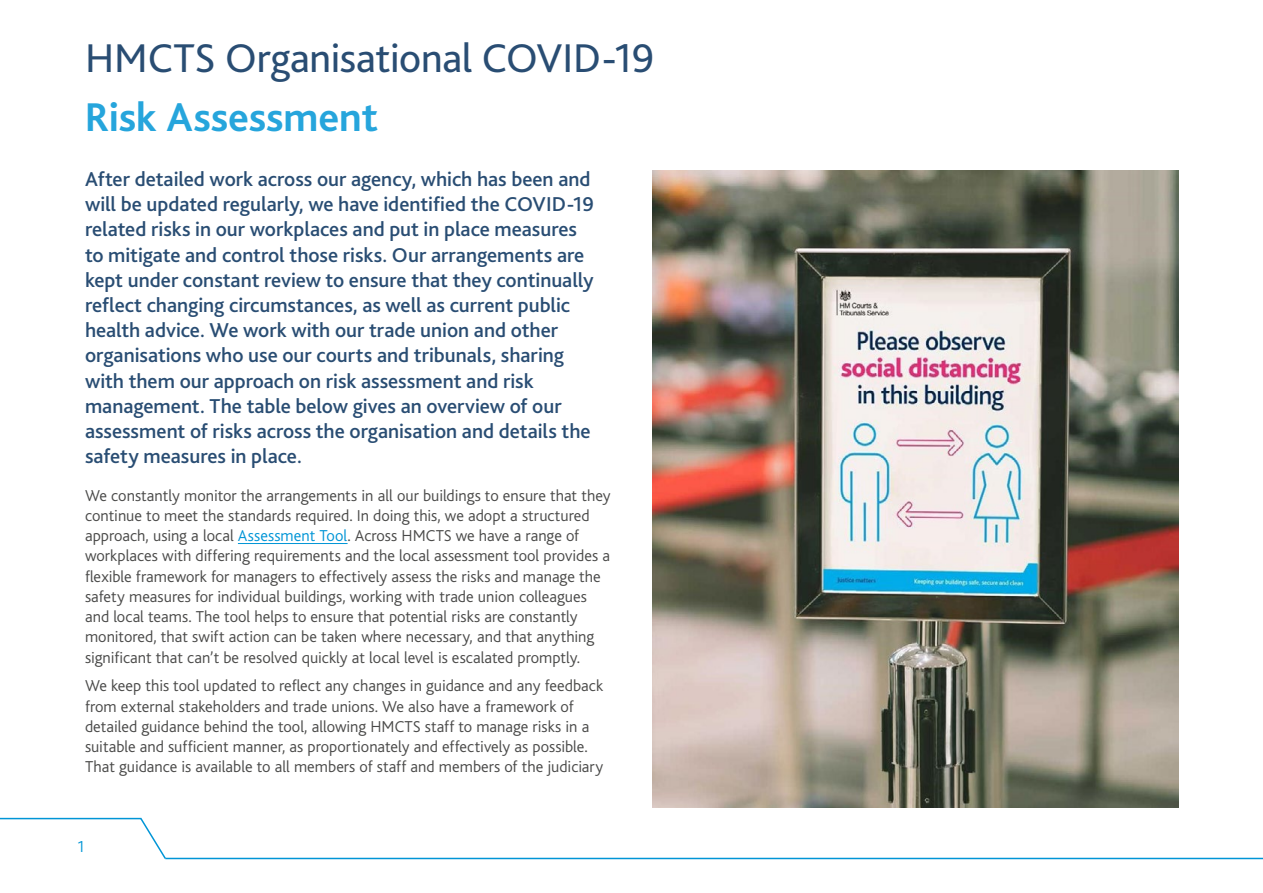
<style>
.page{position:relative;width:1263px;height:893px;background:#fff}
.page>*{position:absolute;margin:0;border:0;box-sizing:border-box;transform-origin:0 0}
.Body_text{font:42px "Bliss";letter-spacing:-.01em;color:#294d73}
.Body_text-2{font:700 42px "Bliss";letter-spacing:-.005em;color:#26a5dc}
.Body_text-3{font:500 21px/25.2px "Bliss";color:#294d73}
.Body_text-4{font:300 16.5px/20.2px "Bliss";color:#4a4a49}
.t1{font:300 16.5px "Bliss";color:#0095d6}
.s1{color:#0095d6}
</style>
<div class="page">
<hr style="left:238px;top:543px;width:110px;height:1px;background:#0095d6">
<img style="left:653px;top:170px;width:526px;height:638px">
<svg style="left:0;top:817px;width:167px;height:43px"></svg>
<hr style="left:165px;top:858px;width:1098px;height:1px;background:#0095d6">
<p class="Body_text" style="left:85px;top:32px;width:571px">HMCTS Organisational COVID-19</p>
<p class="Body_text-2" style="left:85px;top:96px;width:294px">Risk Assessment</p>
<p class="Body_text-3" style="left:85px;top:166px;width:510px">After detailed work across our agency, which has been and will be updated regularly, we have identified the COVID-19 related risks in our workplaces and put in place measures to mitigate and control those risks. Our arrangements are kept under constant review to ensure that they continually reflect changing circumstances, as well as current public health advice. We work with our trade union and other organisations who use our courts and tribunals, sharing with them our approach on risk assessment and risk management. The table below gives an overview of our assessment of risks across the organisation and details the safety measures in place.</p>
<p class="Body_text-4" style="left:85px;top:485px;width:527px">We constantly monitor the arrangements in all our buildings to ensure that they continue to meet the standards required. In doing this, we adopt a structured approach, using a local <span class="s1">Assessment Tool</span>. Across HMCTS we have a range of workplaces with differing requirements and the local assessment tool provides a flexible framework for managers to effectively assess the risks and manage the safety measures for individual buildings, working with trade union colleagues and local teams. The tool helps to ensure that potential risks are constantly monitored, that swift action can be taken where necessary, and that anything significant that can’t be resolved quickly at local level is escalated promptly.</p>
<p class="Body_text-4" style="left:85px;top:676px;width:520px">We keep this tool updated to reflect any changes in guidance and any feedback from external stakeholders and trade unions. We also have a framework of detailed guidance behind the tool, allowing HMCTS staff to manage risks in a suitable and sufficient manner, as proportionately and effectively as possible.<br>That guidance is available to all members of staff and members of the judiciary</p>
<p class="t1" style="left:77px;top:838px;width:10px">1</p>
</div>
